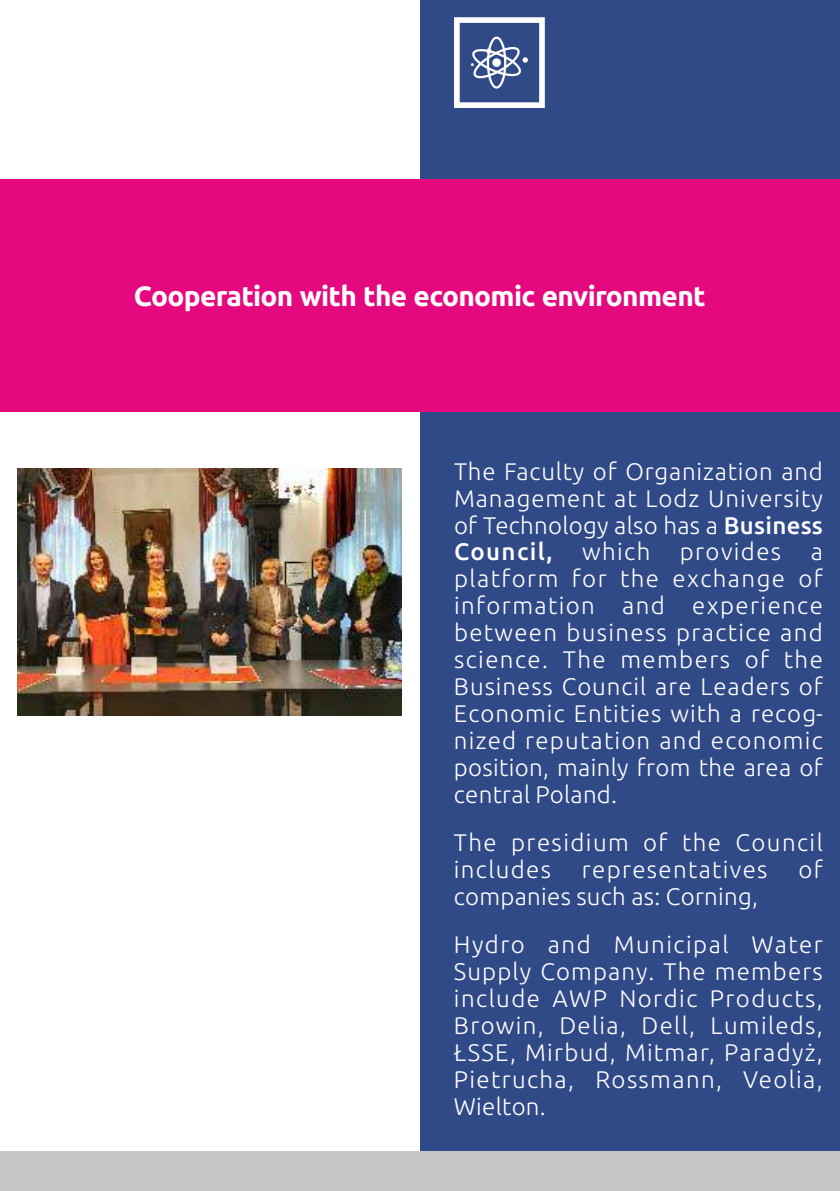
<style>
.page{position:relative;width:840px;height:1191px;background:#fff}
.page>*{position:absolute;margin:0;border:0;box-sizing:border-box;transform-origin:0 0}
.t1{font:700 28px "Ubuntu";letter-spacing:-.025em;color:#fefefe}
.t2{font:300 24px/27px "Ubuntu";letter-spacing:.05em;color:#fefefe;text-align:justify}
.t3{font:300 24px/48.4px "Ubuntu";letter-spacing:.025em;color:#fefefe}
.s1{font-weight:500}
</style>
<div class="page">
<div style="left:420px;top:0;width:419px;height:1151px;background:#304987"></div>
<div style="left:0;top:1151px;width:839px;height:40px;background:#c5c6c6"></div>
<div style="left:0;top:179px;width:839px;height:232px;background:#e5097f"></div>
<svg style="left:471px;top:37px;width:56px;height:52px"></svg>
<div style="left:454px;top:17px;width:90px;height:91px;border:6px solid #fefefe"></div>
<img style="left:17px;top:468px;width:384px;height:248px">
<p class="t1" style="left:134px;top:284px;width:573px">Cooperation with the economic environment</p>
<p class="t2" style="left:453px;top:459px;width:370px">The Faculty of Organization and Management at Lodz University of Technology also has a <span class="s1">Business Council,</span> which provides a platform for the exchange of information and experience between business practice and science. The members of the Business Council are Leaders of Economic Entities with a recog&shy;nized reputation and economic position, mainly from the area of central Poland.</p>
<p class="t2" style="left:453px;top:830px;width:370px">The presidium of the Council includes</p>
<p class="t2" style="left:581px;top:857px;width:187px">representatives</p>
<p class="t2" style="left:798px;top:857px;width:26px">of</p>
<p class="t3" style="left:453px;top:873px;width:370px">companies such as: Corning,<br>Hydro and Municipal Water</p>
<p class="t2" style="left:453px;top:959px;width:370px">Supply Company. The members include AWP Nordic Products, Browin, Delia, Dell, Lumileds, ŁSSE, Mirbud, Mitmar, Paradyż, Pietrucha, Rossmann, Veolia, Wielton.</p>
</div>
